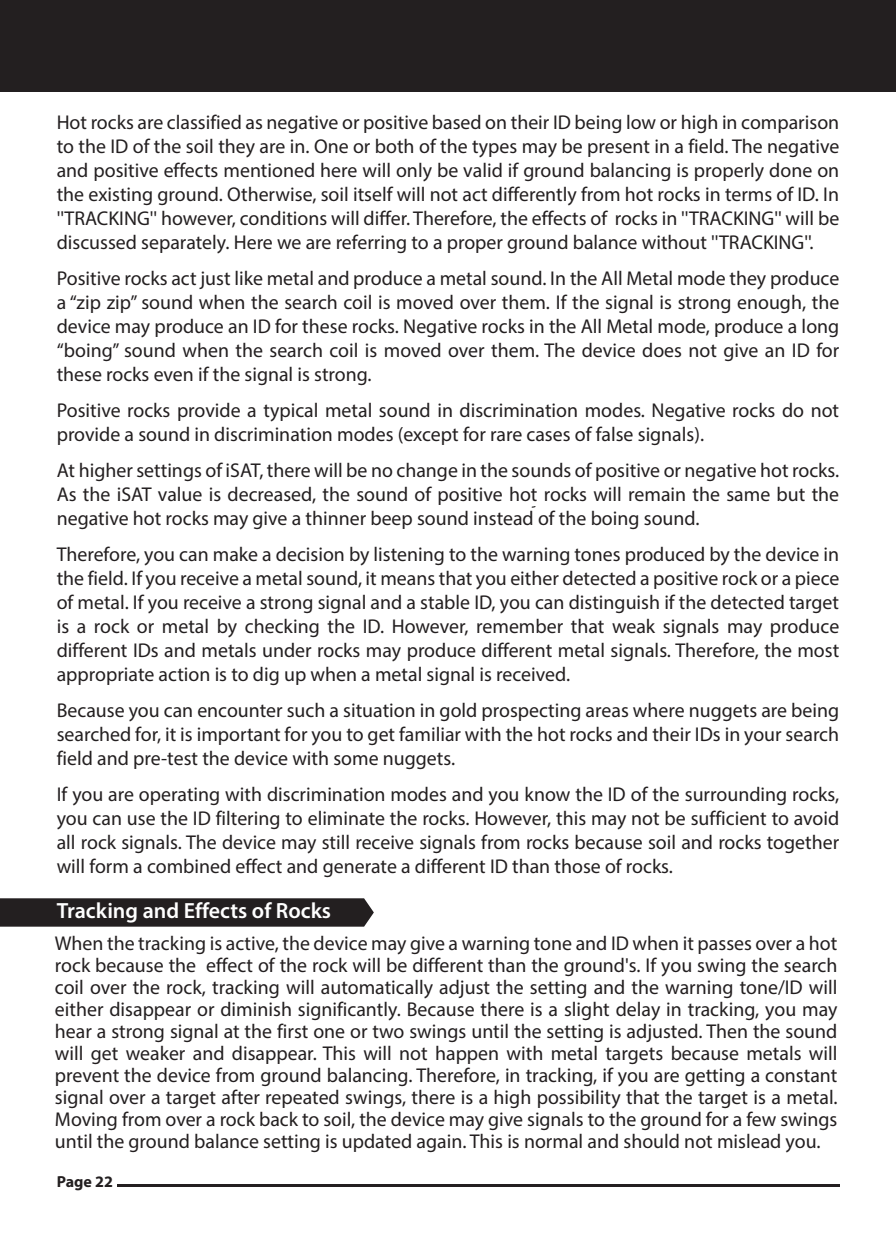
<style>
.page{position:relative;width:896px;height:1248px;background:#fff}
.page>*{position:absolute;margin:0;border:0;box-sizing:border-box;transform-origin:0 0}
.t1{font:600 22px "Myriad Pro";color:#fff}
.t2{font:20px/24px "Myriad Pro";color:#231f20;text-align:justify}
.t3{font:700 16px "Myriad Pro";color:#231f20}
</style>
<div class="page">
<div style="left:0;top:898px;width:374px;height:28px;background:#231f20"></div>
<div style="left:0;top:0;width:896px;height:92px;background:#231f20"></div>
<hr style="left:117px;top:1184px;width:722px;height:3px;background:#231f20">
<p class="t2" style="left:57px;top:110px;width:784px">Hot rocks are classified as negative or positive based on their ID being low or high in comparison to the ID of the soil they are in. One or both of the types may be present in a field. The negative and positive effects mentioned here will only be valid if ground balancing is properly done on the existing ground. Otherwise, soil itself will not act differently from hot rocks in terms of ID. In ''TRACKING'' however, conditions will differ. Therefore, the effects of rocks in ''TRACKING'' will be discussed separately. Here we are referring to a proper ground balance without ''TRACKING''.</p>
<p class="t2" style="left:57px;top:266px;width:784px">Positive rocks act just like metal and produce a metal sound. In the All Metal mode they produce a “zip zip” sound when the search coil is moved over them. If the signal is strong enough, the device may produce an ID for these rocks. Negative rocks in the All Metal mode, produce a long “boing” sound when the search coil is moved over them. The device does not give an ID for these rocks even if the signal is strong.</p>
<p class="t2" style="left:57px;top:398px;width:784px">Positive rocks provide a typical metal sound in discrimination modes. Negative rocks do not provide a sound in discrimination modes (except for rare cases of false signals).</p>
<p class="t2" style="left:57px;top:458px;width:784px">At higher settings of iSAT, there will be no change in the sounds of positive or negative hot rocks.<br>As the iSAT value is decreased, the sound of positive hot rocks will remain the same but the negative hot rocks may give a thinner beep sound instead of the boing sound.</p>
<p class="t2" style="left:57px;top:542px;width:784px">Therefore, you can make a decision by listening to the warning tones produced by the device in the field. If you receive a metal sound, it means that you either detected a positive rock or a piece of metal. If you receive a strong signal and a stable ID, you can distinguish if the detected target is a rock or metal by checking the ID. However, remember that weak signals may produce different IDs and metals under rocks may produce different metal signals. Therefore, the most appropriate action is to dig up when a metal signal is received.</p>
<p class="t2" style="left:57px;top:698px;width:784px">Because you can encounter such a situation in gold prospecting areas where nuggets are being searched for, it is important for you to get familiar with the hot rocks and their IDs in your search field and pre-test the device with some nuggets.</p>
<p class="t2" style="left:57px;top:782px;width:784px">If you are operating with discrimination modes and you know the ID of the surrounding rocks, you can use the ID filtering to eliminate the rocks. However, this may not be sufficient to avoid all rock signals. The device may still receive signals from rocks because soil and rocks together will form a combined effect and generate a different ID than those of rocks.</p>
<p class="t1" style="left:57px;top:896px;width:276px">Tracking and Effects of Rocks</p>
<p class="t2" style="left:55px;top:931px;width:784px;line-height:22px">When the tracking is active, the device may give a warning tone and ID when it passes over a hot rock because the effect of the rock will be different than the ground's. If you swing the search coil over the rock, tracking will automatically adjust the setting and the warning tone/ID will either disappear or diminish significantly. Because there is a slight delay in tracking, you may hear a strong signal at the first one or two swings until the setting is adjusted. Then the sound will get weaker and disappear. This will not happen with metal targets because metals will prevent the device from ground balancing. Therefore, in tracking, if you are getting a constant signal over a target after repeated swings, there is a high possibility that the target is a metal.<br>Moving from over a rock back to soil, the device may give signals to the ground for a few swings until the ground balance setting is updated again. This is normal and should not mislead you.</p>
<p class="t3" style="left:57px;top:1171px;width:58px">Page 22</p>
</div>
